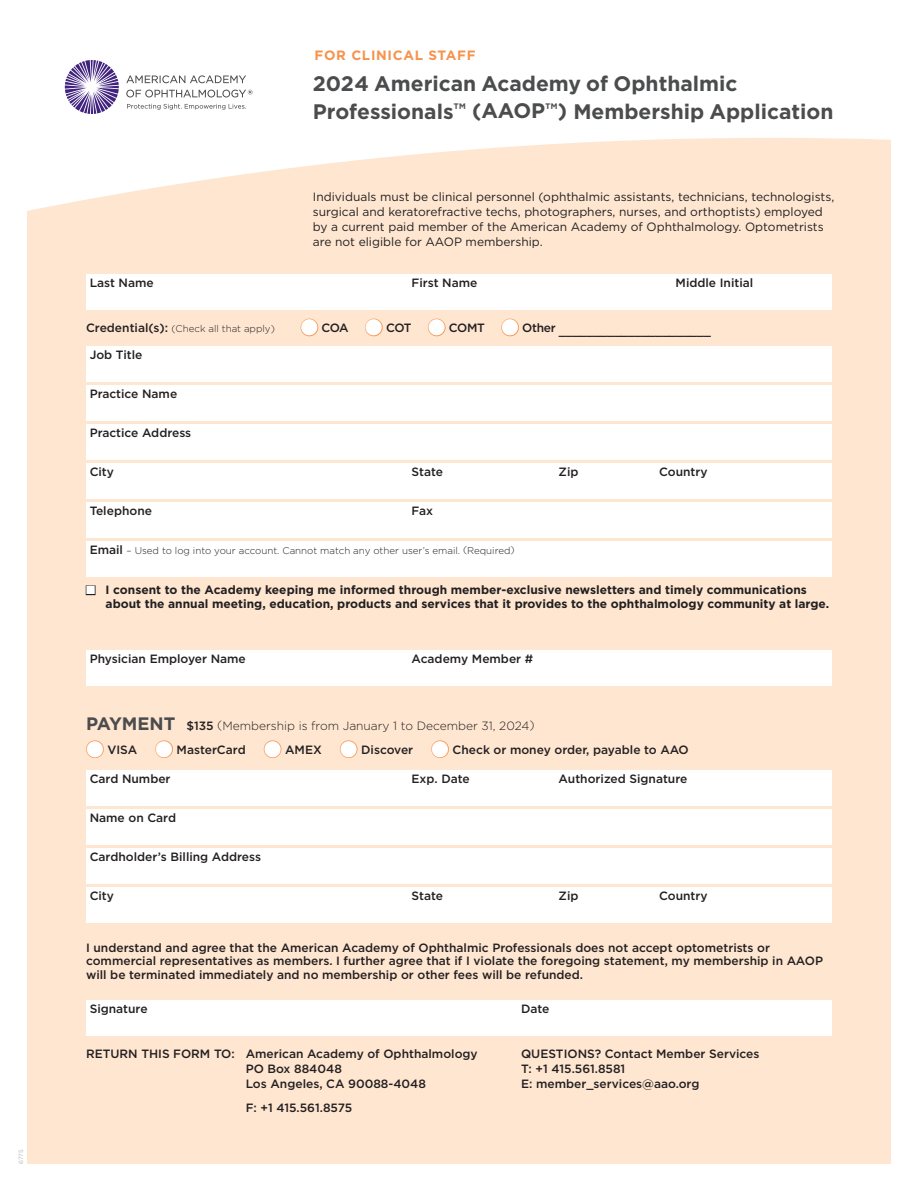
<style>
.page{position:relative;width:918px;height:1188px;background:#fff}
.page>*{position:absolute;margin:0;border:0;box-sizing:border-box;transform-origin:0 0}
.t1{font:700 21px/27px "Gotham";color:#4b4c4d}
.t2{font:700 13.5px "Gotham";letter-spacing:.05em;color:#f6934d}
.t3{font:500 12px/13.5px "Gotham";color:#231f20}
.t4{font:12px/15px "Gotham";color:#231f20}
.t5{font:700 12px/13.5px "Gotham";color:#231f20}
.t6{font:300 12px "Gotham";color:#231f20}
.t7{font:500 12px "Gotham";letter-spacing:-.025em;color:#231f20}
.t8{font:300 9.75px "Gotham";color:#231f20}
.t9{font:6px "Gotham";color:#b4b5b8}
.s1{font-size:18px}
.s2{font-weight:500;font-size:12px}
.s3{color:#f6934d}
.s4{font-weight:700;font-size:18px;color:#4b4c4d}
.s5{font-weight:500}
</style>
<div class="page">
<div style="left:27px;top:24px;width:864px;height:1140px;background:#fee6d1"></div>
<div style="left:86px;top:650px;width:746px;height:35px;background:#fff"></div>
<div style="left:86px;top:1000px;width:746px;height:35px;background:#fff"></div>
<div style="left:86px;top:346px;width:746px;height:36px;background:#fff"></div>
<div style="left:86px;top:385px;width:746px;height:36px;background:#fff"></div>
<div style="left:86px;top:424px;width:746px;height:36px;background:#fff"></div>
<div style="left:86px;top:502px;width:746px;height:36px;background:#fff"></div>
<div style="left:86px;top:541px;width:746px;height:36px;background:#fff"></div>
<div style="left:86px;top:463px;width:746px;height:36px;background:#fff"></div>
<div style="left:86px;top:771px;width:746px;height:35px;background:#fff"></div>
<div style="left:86px;top:810px;width:746px;height:35px;background:#fff"></div>
<div style="left:86px;top:848px;width:746px;height:36px;background:#fff"></div>
<div style="left:86px;top:887px;width:746px;height:36px;background:#fff"></div>
<svg style="left:27px;top:24px;width:864px;height:286px;fill:#fff"></svg>
<svg style="left:126px;top:75px;width:127px;height:35px;background:#e1e1e1"></svg>
<svg style="left:65px;top:60px;width:54px;height:54px;background:#a89bc4"></svg>
<p class="t9" style="left:17px;top:1164px;width:16px;rotate:-90deg">6775</p>
<p class="t2" style="left:315px;top:46px;width:163px">FOR CLINICAL STAFF</p>
<h1 class="t1" style="left:313px;top:70px;width:522px">2024 American Academy of Ophthalmic<br>Professionals<span class="s1">™</span> (AAOP<span class="s1">™</span>) Membership Application</h1>
<p class="t4" style="left:313px;top:189px;width:523px">Individuals must be clinical personnel (ophthalmic assistants, technicians, technologists, surgical and keratorefractive techs, photographers, nurses, and orthoptists) employed by a current paid member of the American Academy of Ophthalmology. Optometrists are not eligible for AAOP membership.</p>
<p class="t3" style="left:90px;top:276px;width:66px">Last Name</p>
<p class="t3" style="left:412px;top:276px;width:67px">First Name</p>
<p class="t3" style="left:676px;top:276px;width:79px">Middle Initial</p>
<p class="t8" style="left:86px;top:323px;width:190px"><span class="s2">Credential(s):</span> (Check all that apply)</p>
<p class="t7" style="left:301px;top:323px;width:412px"><span class="s3">●</span> COA <span class="s3">●</span> COT <span class="s3">●</span> COMT <span class="s3">●</span> Other ______________________</p>
<p class="t3" style="left:90px;top:348px;width:54px">Job Title</p>
<p class="t3" style="left:90px;top:387px;width:89px">Practice Name</p>
<p class="t3" style="left:90px;top:426px;width:103px">Practice Address</p>
<p class="t3" style="left:90px;top:465px;width:26px">City</p>
<p class="t3" style="left:412px;top:465px;width:33px">State</p>
<p class="t3" style="left:559px;top:465px;width:21px">Zip</p>
<p class="t3" style="left:659px;top:465px;width:50px">Country</p>
<p class="t3" style="left:90px;top:504px;width:64px">Telephone</p>
<p class="t3" style="left:412px;top:504px;width:23px">Fax</p>
<p class="t8" style="left:90px;top:544px;width:427px"><span class="s2">Email</span> – Used to log into your account. Cannot match any other user’s email. (Required)</p>
<p class="t5" style="left:106px;top:583px;width:725px;text-indent:-20px">■ I consent to the Academy keeping me informed through member-exclusive newsletters and timely communications about the annual meeting, education, products and services that it provides to the ophthalmology community at large.</p>
<p class="t3" style="left:90px;top:651px;width:158px">Physician Employer Name</p>
<p class="t3" style="left:412px;top:651px;width:123px">Academy Member #</p>
<p class="t6" style="left:86px;top:718px;width:450px"><span class="s4">PAYMENT</span> <span class="s5">$135</span> (Membership is from January 1 to December 31, 2024)</p>
<p class="t3" style="left:86px;top:743px;width:604px"><span class="s3">●</span> VISA <span class="s3">●</span> MasterCard <span class="s3">●</span> AMEX <span class="s3">●</span> Discover <span class="s3">●</span> Check or money order, payable to AAO</p>
<p class="t3" style="left:90px;top:772px;width:82px">Card Number</p>
<p class="t3" style="left:412px;top:772px;width:60px">Exp. Date</p>
<p class="t3" style="left:559px;top:772px;width:130px">Authorized Signature</p>
<p class="t3" style="left:90px;top:811px;width:88px">Name on Card</p>
<p class="t3" style="left:90px;top:850px;width:173px">Cardholder’s Billing Address</p>
<p class="t3" style="left:90px;top:889px;width:26px">City</p>
<p class="t3" style="left:412px;top:889px;width:33px">State</p>
<p class="t3" style="left:559px;top:889px;width:21px">Zip</p>
<p class="t3" style="left:659px;top:889px;width:50px">Country</p>
<p class="t3" style="left:86px;top:941px;width:739px">I understand and agree that the American Academy of Ophthalmic Professionals does not accept optometrists or commercial representatives as members. I further agree that if I violate the foregoing statement, my membership in AAOP will be terminated immediately and no membership or other fees will be refunded.</p>
<p class="t3" style="left:90px;top:1002px;width:59px">Signature</p>
<p class="t3" style="left:521px;top:1002px;width:30px">Date</p>
<p class="t3" style="left:86px;top:1047px;width:393px">RETURN THIS FORM TO: American Academy of Ophthalmology</p>
<p class="t3" style="left:521px;top:1047px;width:240px">QUESTIONS? Contact Member Services</p>
<p class="t3" style="left:246px;top:1062px;width:98px">PO Box 884048</p>
<p class="t3" style="left:521px;top:1062px;width:106px">T: +1 415.561.8581</p>
<p class="t3" style="left:246px;top:1077px;width:182px">Los Angeles, CA 90088-4048</p>
<p class="t3" style="left:521px;top:1077px;width:180px">E: member_services@aao.org</p>
<p class="t3" style="left:246px;top:1101px;width:108px">F: +1 415.561.8575</p>
</div>
